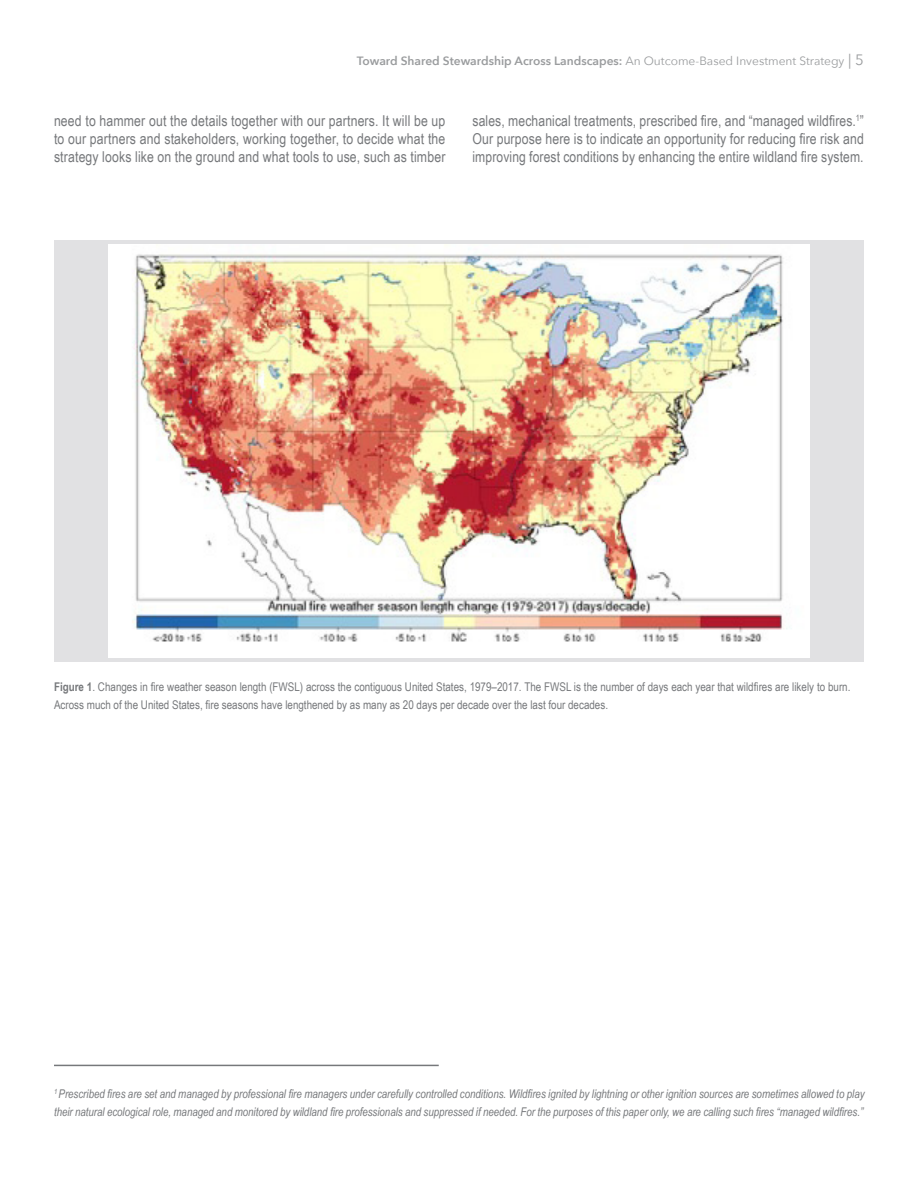
<style>
.page{position:relative;width:918px;height:1188px;background:#fff}
.page>*{position:absolute;margin:0;border:0;box-sizing:border-box;transform-origin:0 0}
.t1{font:15px/18px "Arial Narrow";letter-spacing:.01em;color:#76787b;text-align:justify}
.side_note{font:italic 12px/18px "Arial Narrow";color:#76787b}
.t2{font:12px/18px "Arial Narrow";color:#76787b}
.Header_Master_page{font:600 12px "Avenir Next";color:#9a9c9e}
.s1{font-weight:400}
.s2{font-weight:400;font-size:15px}
.s3{font-weight:700}
</style>
<div class="page">
<div style="left:54px;top:240px;width:810px;height:422px;background:#e1e1e3"></div>
<img style="left:108px;top:245px;width:702px;height:412px">
<hr style="left:54px;top:1065px;width:385px;height:1px;background:#76787b">
<p class="Header_Master_page" style="left:357px;top:51px;width:509px">Toward Shared Stewardship Across Landscapes: <span class="s1">An Outcome-Based Investment Strategy</span> <span class="s2">| 5</span></p>
<p class="t1" style="left:54px;top:111px;width:393px">need to hammer out the details together with our partners. It will be up to our partners and stakeholders, working together, to decide what the strategy looks like on the ground and what tools to use, such as timber</p>
<p class="t1" style="left:472px;top:111px;width:393px">sales, mechanical treatments, prescribed fire, and “managed wildfires.<sup>1</sup>” Our purpose here is to indicate an opportunity for reducing fire risk and improving forest conditions by enhancing the entire wildland fire system.</p>
<p class="t2" style="left:54px;top:677px;width:798px"><span class="s3">Figure 1</span>. Changes in fire weather season length (FWSL) across the contiguous United States, 1979–2017. The FWSL is the number of days each year that wildfires are likely to burn.<br>Across much of the United States, fire seasons have lengthened by as many as 20 days per decade over the last four decades.</p>
<p class="side_note" style="left:54px;top:1085px;width:812px"><sup>1</sup> Prescribed fires are set and managed by professional fire managers under carefully controlled conditions. Wildfires ignited by lightning or other ignition sources are sometimes allowed to play their natural ecological role, managed and monitored by wildland fire professionals and suppressed if needed. For the purposes of this paper only, we are calling such fires “managed wildfires.”</p>
</div>
